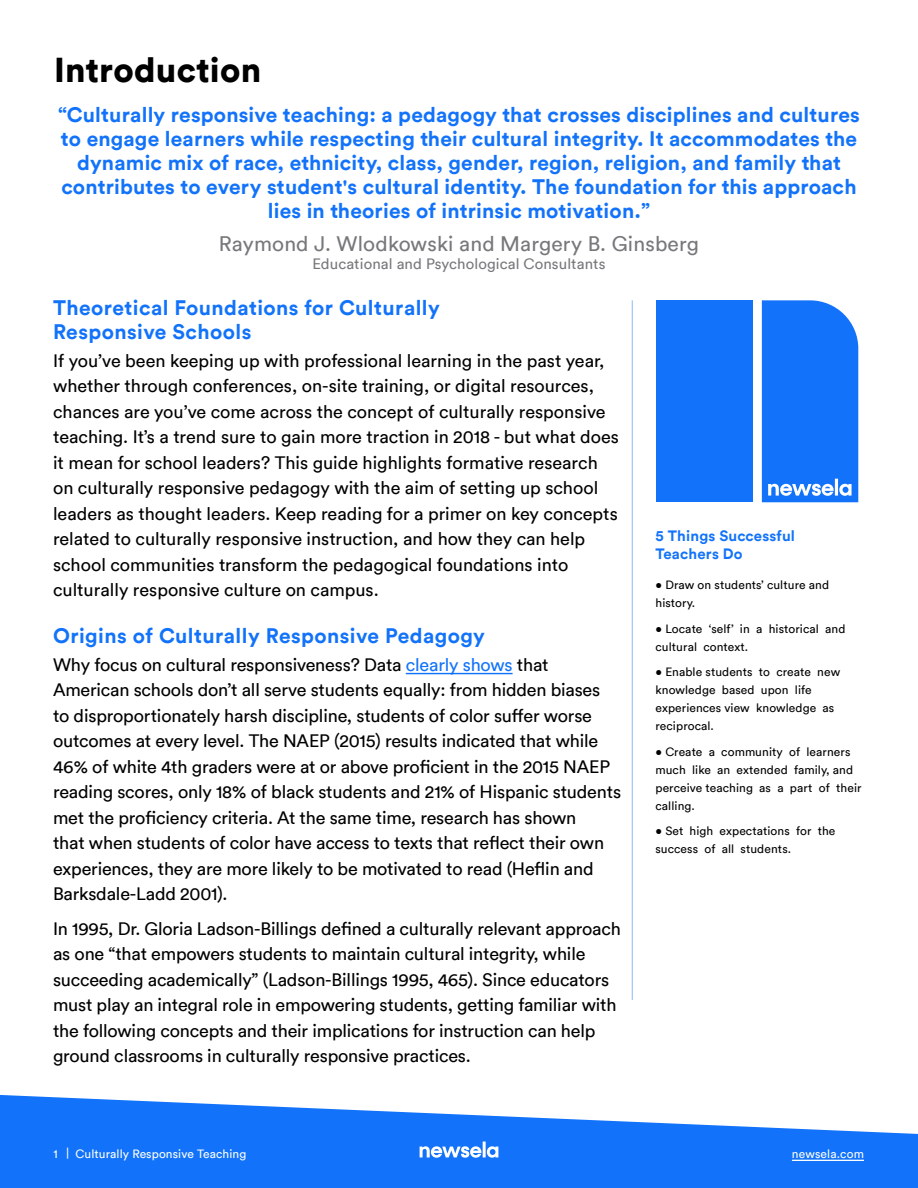
<style>
.page{position:relative;width:918px;height:1188px;background:#fff}
.page>*{position:absolute;margin:0;border:0;box-sizing:border-box;transform-origin:0 0}
.t1{font:900 34.5px "Circular";letter-spacing:.01em;color:#000}
.t2{font:700 21px/24px "Circular";letter-spacing:.01em;color:#1273fa}
.t3{font:21px "Circular";letter-spacing:.01em;color:#77787b}
.t4{font:18px/25.5px "Circular";letter-spacing:-.01em;color:#000}
.t5{font:15px "Circular";letter-spacing:.01em;color:#77787b}
.t6{font:700 15px/18px "Circular";letter-spacing:.01em;color:#1273fa}
.t7{font:12px/18px "Circular";letter-spacing:.01em;color:#000}
.t8{font:12px "Circular";letter-spacing:.01em;color:#fff}
.s1{color:#1273fa}
</style>
<div class="page">
<svg style="left:0;top:1095px;width:918px;height:93px;fill:#1273fa"></svg>
<svg style="left:420px;top:1142px;width:78px;height:16px"></svg>
<hr style="left:792px;top:1160px;width:72px;height:1px;background:#fff">
<hr style="left:406px;top:673px;width:107px;height:1px;background:#1273fa">
<hr style="left:632px;top:300px;width:1px;height:700px;background:#88b9fc">
<div style="left:656px;top:300px;width:96px;height:202px;background:#1273fa"></div>
<svg style="left:762px;top:300px;width:96px;height:202px"></svg>
<h1 class="t1" style="left:54px;top:47px;width:209px">Introduction</h1>
<p class="t2" style="left:58px;top:102px;width:803px;text-align:center">“Culturally responsive teaching: a pedagogy that crosses disciplines and cultures to engage learners while respecting their cultural integrity. It accommodates the dynamic mix of race, ethnicity, class, gender, region, religion, and family that contributes to every student's cultural identity. The foundation for this approach lies in theories of intrinsic motivation.”</p>
<p class="t3" style="left:219px;top:230px;width:482px">Raymond J. Wlodkowski and Margery B. Ginsberg</p>
<p class="t5" style="left:312px;top:254px;width:295px">Educational and Psychological Consultants</p>
<p class="t2" style="left:53px;top:295px;width:388px">Theoretical Foundations for Culturally<br>Responsive Schools</p>
<p class="t4" style="left:53px;top:348px;width:568px">If you’ve been keeping up with professional learning in the past year, whether through conferences, on-site training, or digital resources, chances are you’ve come across the concept of culturally responsive teaching. It’s a trend sure to gain more traction in 2018 - but what does it mean for school leaders? This guide highlights formative research on culturally responsive pedagogy with the aim of setting up school leaders as thought leaders. Keep reading for a primer on key concepts related to culturally responsive instruction, and how they can help school communities transform the pedagogical foundations into culturally responsive culture on campus.</p>
<p class="t2" style="left:53px;top:623px;width:433px">Origins of Culturally Responsive Pedagogy</p>
<p class="t4" style="left:53px;top:651px;width:570px">Why focus on cultural responsiveness? Data <span class="s1">clearly shows</span> that American schools don’t all serve students equally: from hidden biases to disproportionately harsh discipline, students of color suffer worse outcomes at every level. The NAEP (2015) results indicated that while 46% of white 4th graders were at or above proficient in the 2015 NAEP reading scores, only 18% of black students and 21% of Hispanic students met the proficiency criteria. At the same time, research has shown<br>that when students of color have access to texts that reflect their own experiences, they are more likely to be motivated to read (Heflin and Barksdale-Ladd 2001).</p>
<p class="t4" style="left:53px;top:915px;width:569px">In 1995, Dr. Gloria Ladson-Billings defined a culturally relevant approach as one “that empowers students to maintain cultural integrity, while succeeding academically” (Ladson-Billings 1995, 465). Since educators must play an integral role in empowering students, getting familiar with the following concepts and their implications for instruction can help ground classrooms in culturally responsive practices.</p>
<p class="t6" style="left:656px;top:527px;width:141px">5 Things Successful<br>Teachers Do</p>
<p class="t7" style="left:656px;top:576px;width:175px">• Draw on students’ culture and history.</p>
<p class="t7" style="left:656px;top:619px;width:191px">• Locate ‘self’ in a historical and cultural context.</p>
<p class="t7" style="left:656px;top:663px;width:186px">• Enable students to create new knowledge based upon life experiences view knowledge as reciprocal.</p>
<p class="t7" style="left:656px;top:742px;width:208px">• Create a community of learners much like an extended family, and perceive teaching as a part of their calling.</p>
<p class="t7" style="left:656px;top:822px;width:181px">• Set high expectations for the success of all students.</p>
<p class="t8" style="left:53px;top:1147px;width:194px">1 | Culturally Responsive Teaching</p>
<p class="t8" style="left:792px;top:1147px;width:74px">newsela.com</p>
</div>
